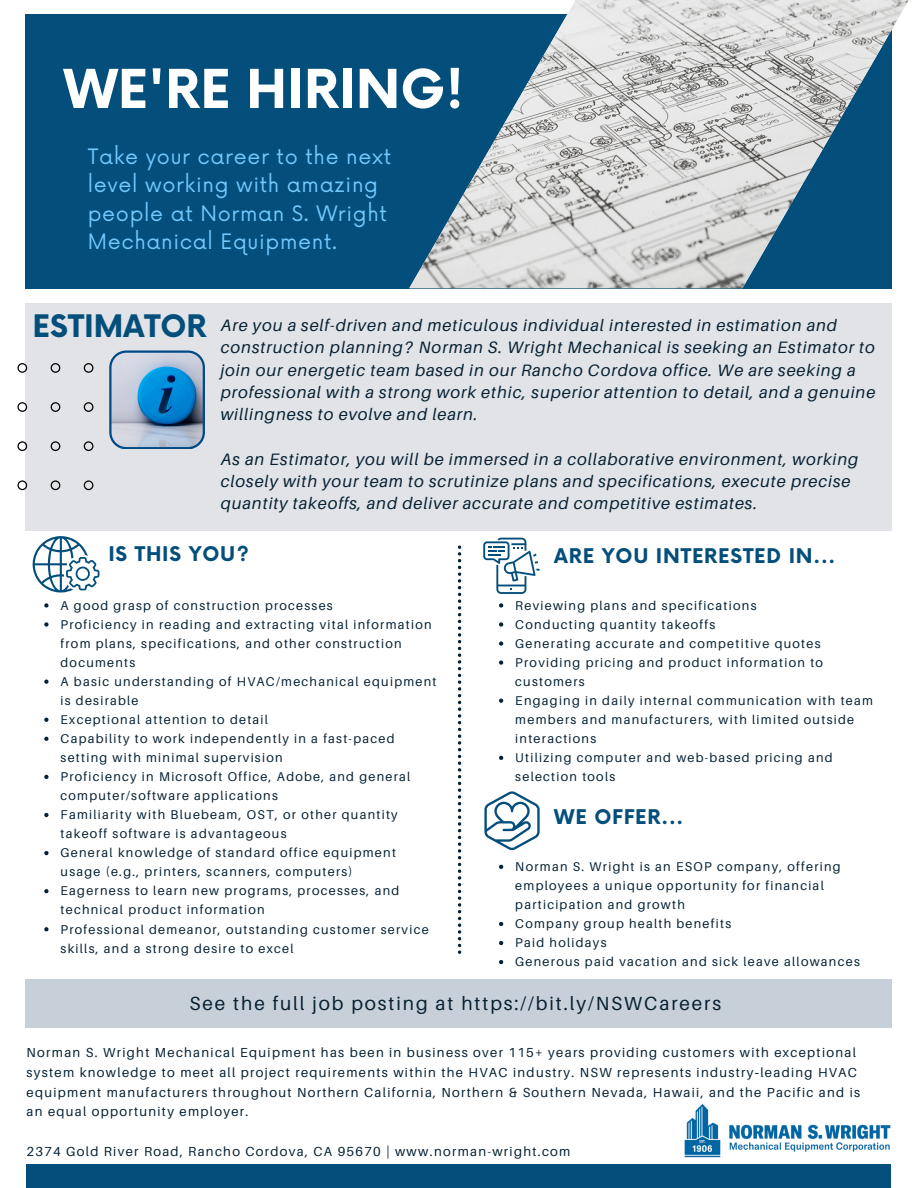
<style>
.page{position:relative;width:918px;height:1188px;background:#fff}
.page>*{position:absolute;margin:0;border:0;box-sizing:border-box;transform-origin:0 0}
.t1{font:700 52.2px "Now";color:#fff}
.t2{font:700 30.3px "Now";color:#034e7b}
.t3{font:20.7px/28.5px "Now";letter-spacing:.03em;color:#71c8fd}
.t4{font:700 19.8px "Now";letter-spacing:.04em;color:#034e7b}
.t5{font:19.05px "Aileron";letter-spacing:.1em;color:#062133}
.t6{font:italic 16.5px/22.4px "Aileron";letter-spacing:.06em;color:#062133}
.t7{font:13.05px/19.6px "Aileron";letter-spacing:.1em;color:#062133}
.t8{font:12.75px/19px "Aileron";letter-spacing:.1em;color:#062133}
.s1{font-family:"Noto Sans"}
</style>
<div class="page">
<div style="left:25px;top:303px;width:866px;height:228px;background:#e1e3e6"></div>
<svg style="left:483px;top:538px;width:57px;height:56px"></svg>
<svg style="left:109px;top:350px;width:96px;height:99px"></svg>
<div style="left:25px;top:14px;width:866px;height:274px;background:#034e7b"></div>
<img style="left:409px;top:0;width:500px;height:288px">
<svg style="left:458px;top:545px;width:3px;height:409px"></svg>
<div style="left:27px;top:1164px;width:864px;height:24px;background:#034e7b"></div>
<svg style="left:33px;top:536px;width:66px;height:56px"></svg>
<svg style="left:17px;top:363px;width:76px;height:127px"></svg>
<div style="left:25px;top:979px;width:866px;height:49px;background:#c7d0d8"></div>
<img style="left:684px;top:1103px;width:207px;height:55px">
<svg style="left:484px;top:791px;width:56px;height:59px"></svg>
<svg style="left:44px;top:603px;width:5px;height:5px"></svg>
<svg style="left:44px;top:622px;width:5px;height:5px"></svg>
<svg style="left:44px;top:680px;width:5px;height:4px"></svg>
<svg style="left:44px;top:718px;width:5px;height:4px"></svg>
<svg style="left:44px;top:737px;width:5px;height:4px"></svg>
<svg style="left:44px;top:775px;width:5px;height:4px"></svg>
<svg style="left:44px;top:813px;width:5px;height:4px"></svg>
<svg style="left:44px;top:851px;width:5px;height:4px"></svg>
<svg style="left:44px;top:889px;width:5px;height:4px"></svg>
<svg style="left:44px;top:927px;width:5px;height:4px"></svg>
<svg style="left:499px;top:603px;width:4px;height:5px"></svg>
<svg style="left:499px;top:622px;width:4px;height:5px"></svg>
<svg style="left:499px;top:641px;width:4px;height:5px"></svg>
<svg style="left:499px;top:660px;width:4px;height:5px"></svg>
<svg style="left:499px;top:699px;width:4px;height:4px"></svg>
<svg style="left:499px;top:756px;width:4px;height:4px"></svg>
<svg style="left:499px;top:865px;width:4px;height:4px"></svg>
<svg style="left:499px;top:922px;width:4px;height:4px"></svg>
<svg style="left:499px;top:941px;width:4px;height:4px"></svg>
<svg style="left:499px;top:960px;width:4px;height:4px"></svg>
<p class="t1" style="left:64px;top:61px;width:402px">WE'RE HIRING!</p>
<p class="t3" style="left:88px;top:143px;width:305px">Take your career to the next level working with amazing people at Norman S. Wright<br>Mechanical Equipment.</p>
<p class="t2" style="left:33px;top:310px;width:176px">ESTIMATOR</p>
<p class="t6" style="left:221px;top:314px;width:656px">Are you a self-driven and meticulous individual interested in estimation and construction planning? Norman S. Wright Mechanical is seeking an Estimator to join our energetic team based in our Rancho Cordova office. We are seeking a professional with a strong work ethic, superior attention to detail, and a genuine willingness to evolve and learn.</p>
<p class="t6" style="left:221px;top:448px;width:639px">As an Estimator, you will be immersed in a collaborative environment, working closely with your team to scrutinize plans and specifications, execute precise quantity takeoffs, and deliver accurate and competitive estimates.</p>
<p class="t4" style="left:108px;top:544px;width:142px">IS THIS YOU?</p>
<p class="t4" style="left:554px;top:545px;width:282px">ARE YOU INTERESTED IN...</p>
<p class="t8" style="left:61px;top:595px;width:274px">A good grasp of construction processes</p>
<p class="t8" style="left:61px;top:614px;width:373px">Proficiency in reading and extracting vital information from plans, specifications, and other construction documents</p>
<p class="t8" style="left:61px;top:672px;width:377px">A basic understanding of HVAC/mechanical equipment is desirable</p>
<p class="t8" style="left:61px;top:710px;width:209px">Exceptional attention to detail</p>
<p class="t8" style="left:61px;top:729px;width:335px">Capability to work independently in a fast-paced setting with minimal supervision</p>
<p class="t8" style="left:61px;top:767px;width:351px">Proficiency in Microsoft Office, Adobe, and general computer/software applications</p>
<p class="t8" style="left:61px;top:805px;width:339px">Familiarity with Bluebeam, OST, or other quantity takeoff software is advantageous</p>
<p class="t8" style="left:61px;top:843px;width:337px">General knowledge of standard office equipment usage (e.g., printers, scanners, computers)</p>
<p class="t8" style="left:61px;top:881px;width:340px">Eagerness to learn new programs, processes, and technical product information</p>
<p class="t8" style="left:61px;top:919px;width:370px">Professional demeanor, outstanding customer service skills, and a strong desire to excel</p>
<p class="t8" style="left:515px;top:595px;width:243px">Reviewing plans and specifications</p>
<p class="t8" style="left:515px;top:614px;width:202px">Conducting quantity takeoffs</p>
<p class="t8" style="left:515px;top:634px;width:307px">Generating accurate and competitive quotes</p>
<p class="t8" style="left:515px;top:653px;width:309px">Providing pricing and product information to customers</p>
<p class="t8" style="left:515px;top:691px;width:359px">Engaging in daily internal communication with team members and manufacturers, with limited outside interactions</p>
<p class="t8" style="left:515px;top:748px;width:319px">Utilizing computer and web-based pricing and selection tools</p>
<p class="t4" style="left:554px;top:806px;width:130px">WE OFFER...</p>
<p class="t8" style="left:515px;top:857px;width:327px">Norman S. Wright is an ESOP company, offering employees a unique opportunity for financial participation and growth</p>
<p class="t8" style="left:515px;top:914px;width:217px">Company group health benefits</p>
<p class="t8" style="left:515px;top:933px;width:93px">Paid holidays</p>
<p class="t8" style="left:515px;top:952px;width:346px">Generous paid vacation and sick leave allowances</p>
<p class="t5" style="left:190px;top:991px;width:533px">See the full job posting at https://bit.ly/NSWCareers</p>
<p class="t7" style="left:27px;top:1043px;width:835px">Norman S. Wright Mechanical Equipment has been in business over 115+ years providing customers with exceptional system knowledge to meet all project requirements within the HVAC industry. NSW represents industry<span class="s1">‐</span>leading HVAC equipment manufacturers throughout Northern California, Northern &amp; Southern Nevada, Hawaii, and the Pacific and is an equal opportunity employer.</p>
<p class="t7" style="left:27px;top:1141px;width:545px">2374 Gold River Road, Rancho Cordova, CA 95670 | www.norman-wright.com</p>
</div>
